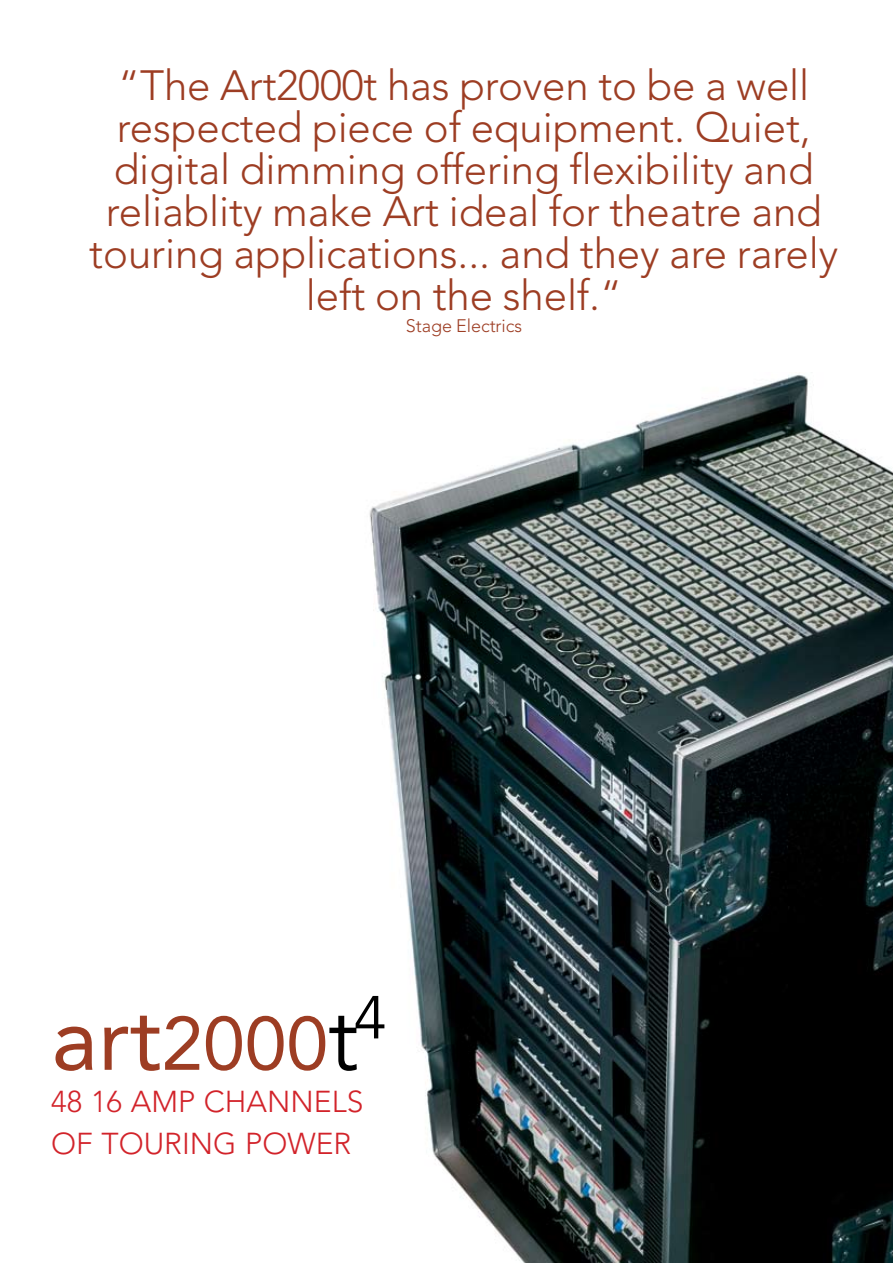
<style>
.page{position:relative;width:893px;height:1263px;background:#fff}
.page>*{position:absolute;margin:0;border:0;box-sizing:border-box;transform-origin:0 0}
.t1{font:75px "Avenir";color:#9d3d23}
.t2{font:60px "Avenir";color:#000}
.t3{font:300 42px/42px "Avenir";letter-spacing:-.005em;color:#9d3d23;text-align:center}
.t4{font:300 30px/42px "Avenir";color:#d2232a}
.t5{font:300 18px "Avenir";color:#9d3d23}
.s1{font-size:90px}
.s2{font-size:90px;color:#000}
</style>
<div class="page">
<img style="left:369px;top:374px;width:524px;height:889px">
<p class="t3" style="left:89px;top:64px;width:750px">“The Art2000t has proven to be a well respected piece of equipment. Quiet, digital dimming offering flexibility and reliablity make Art ideal for theatre and touring applications... and they are rarely left on the shelf.“</p>
<p class="t5" style="left:406px;top:315px;width:118px">Stage Electrics</p>
<h2 class="t2" style="left:353px;top:983px;width:35px">4</h2>
<h1 class="t1" style="left:51px;top:1000px;width:308px"><span class="s1">art</span>2000<span class="s2">t</span></h1>
<p class="t4" style="left:51px;top:1080px;width:314px">48 16 Amp Channels of tou ri ng power</p>
</div>
